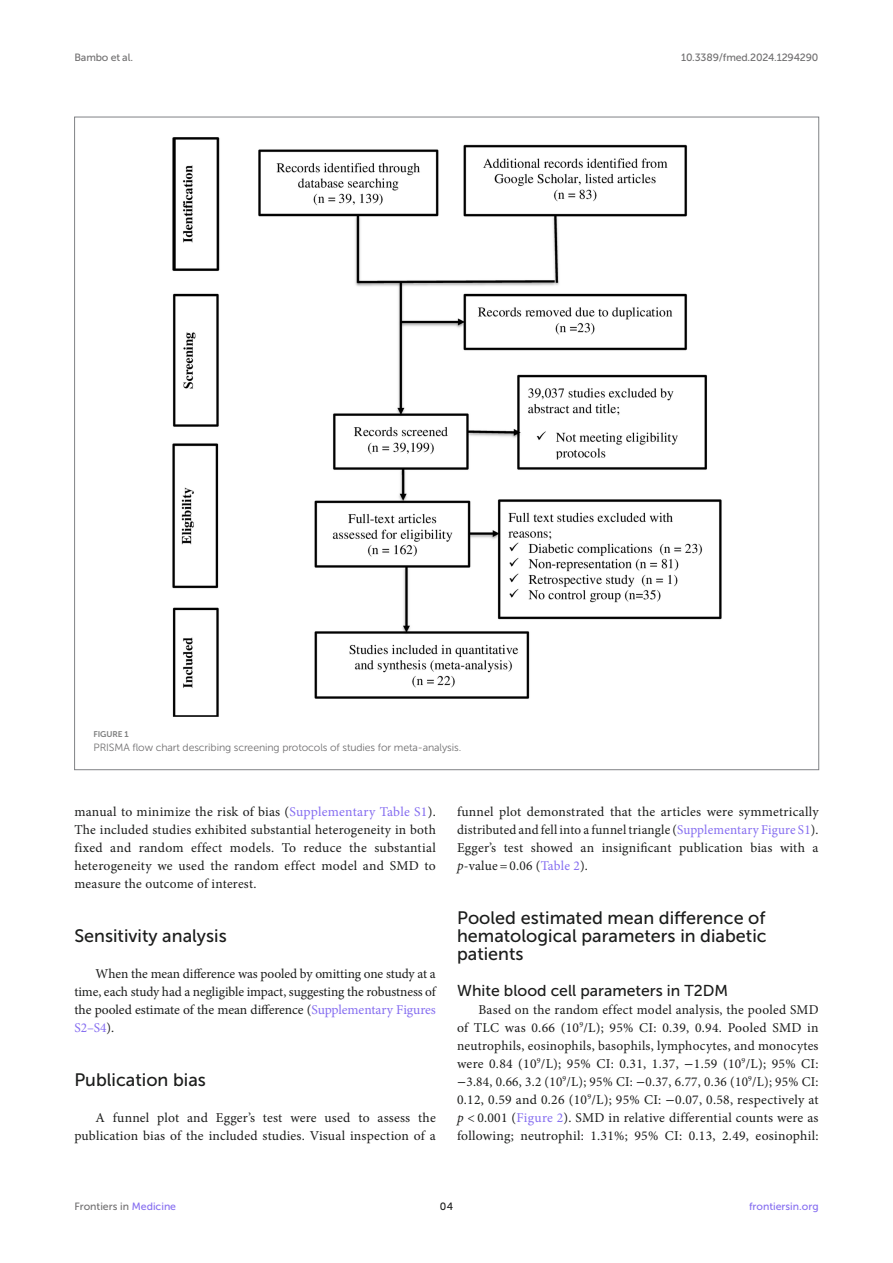
<style>
.page{position:relative;width:893px;height:1263px;background:#fff}
.page>*{position:absolute;margin:0;border:0;box-sizing:border-box;transform-origin:0 0}
.HEAD_2{font:18px/18px "Museo Sans 500";color:#1b1c1b;text-align:justify}
.HEAD_3_after_HEAD_2{font:15.75px "Museo Sans 500";color:#1b1c1b}
.TEXT_FLUSH{font:13.5px/18px "Minion Pro";letter-spacing:.01em;color:#1b1c1b;text-align:justify}
.FIG_LEG{font:10.5px "Museo Sans 300";letter-spacing:-.01em;color:#706f70}
.t1{font:10.5px "Museo Sans 500";letter-spacing:-.015em;color:#706f70}
.t2{font:10.5px "Museo Sans 500";color:#856df0}
.t3{font:10.5px "Museo Sans 500";color:#1b1c1b}
.FIG_HD{font:8.25px "Museo Sans 700";letter-spacing:-.01em;color:#7e7f7f}
.s1{color:#856df0}
.s2{font-style:italic}
.s3{font-family:"STIX General"}
</style>
<div class="page">
<img style="left:172px;top:137px;width:550px;height:580px">
<p class="t1" style="left:74px;top:51px;width:60px">Bambo et al.</p>
<p class="t1" style="left:681px;top:51px;width:139px">10.3389/fmed.2024.1294290</p>
<p class="FIG_HD" style="left:94px;top:730px;width:37px">FIGURE 1</p>
<p class="FIG_LEG" style="left:94px;top:741px;width:369px">PRISMA flow chart describing screening protocols of studies for meta-analysis.</p>
<p class="TEXT_FLUSH" style="left:74px;top:803px;width:363px">manual to minimize the risk of bias (<span class="s1">Supplementary Table S1</span>).<br>The included studies exhibited substantial heterogeneity in both fixed and random effect models. To reduce the substantial heterogeneity we used the random effect model and SMD to measure the outcome of interest.</p>
<p class="HEAD_2" style="left:74px;top:927px;width:154px">Sensitivity analysis</p>
<p class="TEXT_FLUSH" style="left:74px;top:965px;width:363px;text-indent:21px">When the mean difference was pooled by omitting one study at a time, each study had a negligible impact, suggesting the robustness of the pooled estimate of the mean difference (<span class="s1">Supplementary Figures S2–S4</span>).</p>
<p class="HEAD_2" style="left:74px;top:1071px;width:133px">Publication bias</p>
<p class="TEXT_FLUSH" style="left:74px;top:1109px;width:363px;text-align:right">A funnel plot and Egger’s test were used to assess the publication bias of the included studies. Visual inspection of a</p>
<p class="TEXT_FLUSH" style="left:457px;top:803px;width:363px">funnel plot demonstrated that the articles were symmetrically distributed and fell into a funnel triangle (<span class="s1">Supplementary Figure S1</span>).<br>Egger’s test showed an insignificant publication bias with a <span class="s2">p</span>-value = 0.06 (<span class="s1">Table 2</span>).</p>
<p class="HEAD_2" style="left:457px;top:909px;width:311px">Pooled estimated mean difference of hematological parameters in diabetic patients</p>
<p class="HEAD_3_after_HEAD_2" style="left:457px;top:982px;width:272px">White blood cell parameters in T2DM</p>
<p class="TEXT_FLUSH" style="left:457px;top:1001px;width:363px;text-indent:21px">Based on the random effect model analysis, the pooled SMD of TLC was 0.66 (10<sup>9</sup>/L); 95% CI: 0.39, 0.94. Pooled SMD in neutrophils, eosinophils, basophils, lymphocytes, and monocytes were 0.84 (10<sup>9</sup>/L); 95% CI: 0.31, 1.37, <span class="s3">−</span>1.59 (10<sup>9</sup>/L); 95% CI: <span class="s3">−</span>3.84, 0.66, 3.2 (10<sup>9</sup>/L); 95% CI: <span class="s3">−</span>0.37, 6.77, 0.36 (10<sup>9</sup>/L); 95% CI:<br>0.12, 0.59 and 0.26 (10<sup>9</sup>/L); 95% CI: <span class="s3">−</span>0.07, 0.58, respectively at <span class="s2">p</span> &lt; 0.001 (<span class="s1">Figure 2</span>). SMD in relative differential counts were as following; neutrophil: 1.31%; 95% CI: 0.13, 2.49, eosinophil:</p>
<p class="t1" style="left:74px;top:1200px;width:103px">Frontiers in <span class="s1">Medicine</span></p>
<p class="t3" style="left:440px;top:1200px;width:15px">04</p>
<p class="t2" style="left:749px;top:1200px;width:71px">frontiersin.org</p>
</div>
